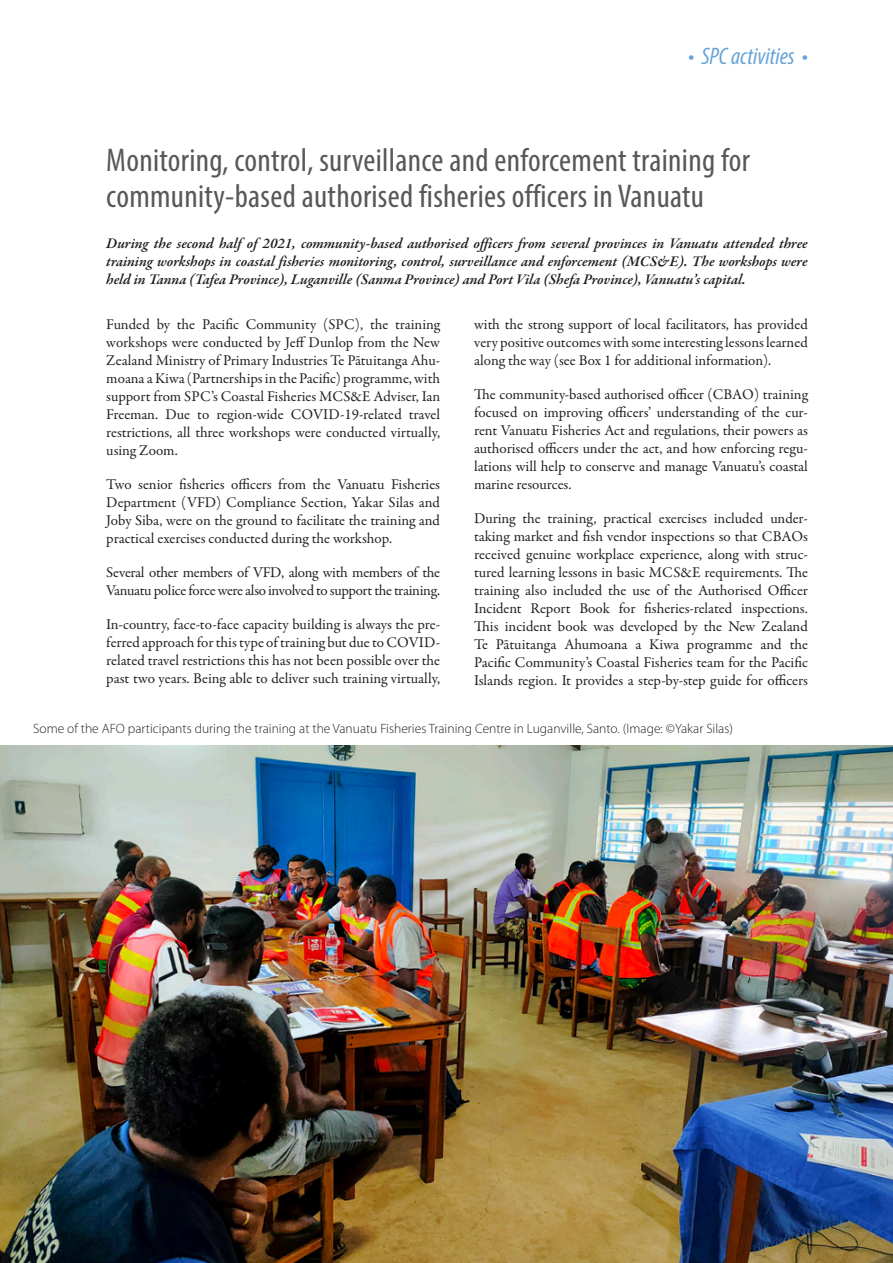
<style>
.page{position:relative;width:893px;height:1263px;background:#fff}
.page>*{position:absolute;margin:0;border:0;box-sizing:border-box;transform-origin:0 0}
.Title_article{font:condensed 33px/36px "Myriad Pro";letter-spacing:.01em;color:#57585a}
.t1{font:italic condensed 24px "Myriad Pro";color:#68a4d8}
.Normal__Web{font:15px/18px "Garamond Premr Pro";letter-spacing:-.005em;color:#231f20;text-align:justify}
.intro{font:italic 600 15px/18px "Garamond Premr Pro";color:#231f20;text-align:justify}
.Normal__Web-2{font:15px/18px "Garamond Premr Pro";letter-spacing:-.025em;color:#231f20}
.caption_Figure{font:300 13.5px "Myriad Pro";color:#231f20}
</style>
<div class="page">
<img style="left:0;top:746px;width:893px;height:517px">
<h2 class="t1" style="left:688px;top:41px;width:121px">• SPC activities •</h2>
<p class="Title_article" style="left:106px;top:142px;width:645px">Monitoring, control, surveillance and enforcement training for community-based authorised fisheries officers in Vanuatu</p>
<p class="intro" style="left:106px;top:235px;width:703px">During the second half of 2021, community-based authorised officers from several provinces in Vanuatu attended three training workshops in coastal fisheries monitoring, control, surveillance and enforcement (MCS&amp;E). The workshops were held in Tanna (Tafea Province), Luganville (Sanma Province) and Port Vila (Shefa Province), Vanuatu’s capital.</p>
<p class="Normal__Web" style="left:106px;top:315px;width:335px">Funded by the Pacific Community (SPC), the training workshops were conducted by Jeff Dunlop from the New Zealand Ministry of Primary Industries Te Pātuitanga Ahu&shy;moana a Kiwa (Partnerships in the Pacific) programme, with support from SPC’s Coastal Fisheries MCS&amp;E Adviser, Ian Freeman. Due to region-wide COVID-19-related travel restrictions, all three workshops were conducted virtually, using Zoom.</p>
<p class="Normal__Web" style="left:106px;top:475px;width:335px">Two senior fisheries officers from the Vanuatu Fisheries Department (VFD) Compliance Section, Yakar Silas and Joby Siba, were on the ground to facilitate the training and practical exercises conducted during the workshop.</p>
<p class="Normal__Web-2" style="left:106px;top:563px;width:335px">Several other members of VFD, along with members of the<br>Vanuatu police force were also involved to support the training.</p>
<p class="Normal__Web" style="left:106px;top:615px;width:335px">In-country, face-to-face capacity building is always the pre&shy;ferred approach for this type of training but due to COVID&shy;related travel restrictions this has not been possible over the past two years. Being able to deliver such training virtually,</p>
<p class="Normal__Web" style="left:474px;top:315px;width:335px">with the strong support of local facilitators, has provided very positive outcomes with some interesting lessons learned along the way (see Box 1 for additional information).</p>
<p class="Normal__Web" style="left:474px;top:385px;width:335px">The community-based authorised officer (CBAO) training focused on improving officers’ understanding of the cur&shy;rent Vanuatu Fisheries Act and regulations, their powers as authorised officers under the act, and how enforcing regu&shy;lations will help to conserve and manage Vanuatu’s coastal marine resources.</p>
<p class="Normal__Web" style="left:474px;top:509px;width:335px">During the training, practical exercises included under&shy;taking market and fish vendor inspections so that CBAOs received genuine workplace experience, along with struc&shy;tured learning lessons in basic MCS&amp;E requirements. The training also included the use of the Authorised Officer Incident Report Book for fisheries-related inspections.<br>This incident book was developed by the New Zealand Te Pātuitanga Ahumoana a Kiwa programme and the Pacific Community’s Coastal Fisheries team for the Pacific Islands region. It provides a step-by-step guide for officers</p>
<p class="caption_Figure" style="left:33px;top:721px;width:701px">Some of the AFO participants during the training at the Vanuatu Fisheries Training Centre in Luganville, Santo. (Image: ©Yakar Silas)</p>
</div>
